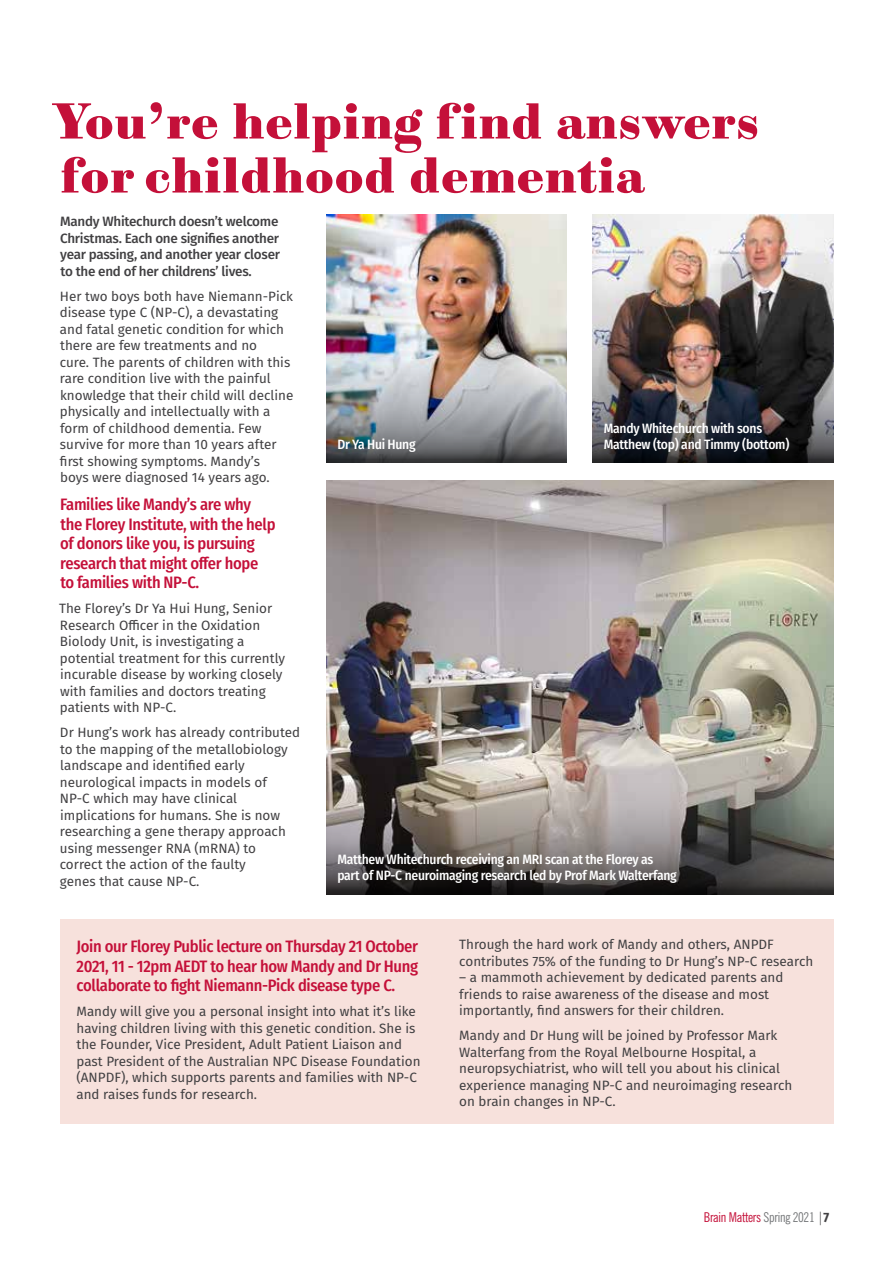
<style>
.page{position:relative;width:893px;height:1263px;background:#fff}
.page>*{position:absolute;margin:0;border:0;box-sizing:border-box;transform-origin:0 0}
.t1{font:51px/54px "Sybarite Small";letter-spacing:.02em;color:#c41039}
.t2{font:500 16.5px/19.5px "Fira Sans Condensed";letter-spacing:-.02em;color:#c41039}
.t3{font:13.5px/16.5px "Fira Sans";color:#414042}
.t4{font:500 13.5px/16.5px "Fira Sans Condensed";letter-spacing:-.02em;color:#fff}
.t5{font:500 13.5px/16.5px "Fira Sans";letter-spacing:-.02em;color:#414042}
.t6{font:condensed 13.5px "News Gothic BT";letter-spacing:-.02em;color:#c41039}
.s1{color:#757779}
.s2{font-stretch:extra-condensed;color:#414042}
.s3{font-family:"Fira Sans Condensed";font-weight:700;font-stretch:normal;color:#414042}
</style>
<div class="page">
<img style="left:326px;top:214px;width:241px;height:129px">
<img style="left:592px;top:214px;width:241px;height:129px">
<img style="left:326px;top:481px;width:507px;height:293px">
<img style="left:326px;top:343px;width:241px;height:120px">
<img style="left:592px;top:343px;width:241px;height:120px">
<svg style="left:326px;top:774px;width:507px;height:120px;background:#706c67"></svg>
<div style="left:60px;top:919px;width:773px;height:205px;background:#f7e1dc"></div>
<h1 class="t1" style="left:52px;top:94px;width:709px">You’re helping find answers for childhood dementia</h1>
<p class="t5" style="left:60px;top:212px;width:221px">Mandy Whitechurch doesn’t welcome Christmas. Each one signifies another year passing, and another year closer to the end of her childrens’ lives.</p>
<p class="t3" style="left:60px;top:287px;width:235px">Her two boys both have Niemann-Pick disease type C (NP-C), a devastating and fatal genetic condition for which there are few treatments and no<br>cure. The parents of children with this rare condition live with the painful knowledge that their child will decline physically and intellectually with a form of childhood dementia. Few survive for more than 10 years after first showing symptoms. Mandy’s<br>boys were diagnosed 14 years ago.</p>
<p class="t2" style="left:60px;top:494px;width:217px">Families like Mandy’s are why the Florey Institute, with the help of donors like you, is pursuing research that might offer hope to families with NP-C.</p>
<p class="t3" style="left:59px;top:600px;width:227px">The Florey’s Dr Ya Hui Hung, Senior Research Officer in the Oxidation Biolody Unit, is investigating a potential treatment for this currently incurable disease by working closely with families and doctors treating patients with NP-C.</p>
<p class="t3" style="left:60px;top:724px;width:242px">Dr Hung’s work has already contributed to the mapping of the metallobiology landscape and identified early neurological impacts in models of<br>NP-C which may have clinical implications for humans. She is now researching a gene therapy approach using messenger RNA (mRNA) to correct the action of the faulty<br>genes that cause NP-C.</p>
<p class="t4" style="left:604px;top:419px;width:187px">Mandy Whitechurch with sons<br>Matthew (top) and Timmy (bottom)</p>
<p class="t4" style="left:337px;top:435px;width:80px">Dr Ya Hui Hung</p>
<p class="t4" style="left:337px;top:850px;width:341px">Matthew Whitechurch receiving an MRI scan at the Florey as part of NP-C neuroimaging research led by Prof Mark Walterfang</p>
<p class="t2" style="left:77px;top:936px;width:343px;text-align:justify">Join our Florey Public lecture on Thursday 21 October 2021, 11 - 12pm AEDT to hear how Mandy and Dr Hung collaborate to fight Niemann-Pick disease type C.</p>
<p class="t3" style="left:77px;top:1003px;width:345px">Mandy will give you a personal insight into what it’s like having children living with this genetic condition. She is the Founder, Vice President, Adult Patient Liaison and past President of the Australian NPC Disease Foundation (ANPDF), which supports parents and families with NP-C and raises funds for research.</p>
<p class="t3" style="left:459px;top:936px;width:356px">Through the hard work of Mandy and others, ANPDF contributes 75% of the funding to Dr Hung’s NP-C research</p>
<p class="t3" style="left:459px;top:969px;width:326px">– a mammoth achievement by dedicated parents and friends to raise awareness of the disease and most importantly, find answers for their children.</p>
<p class="t3" style="left:459px;top:1027px;width:335px">Mandy and Dr Hung will be joined by Professor Mark Walterfang from the Royal Melbourne Hospital, a neuropsychiatrist, who will tell you about his clinical experience managing NP-C and neuroimaging research on brain changes in NP-C.</p>
<p class="t6" style="left:704px;top:1208px;width:127px">Brain Matters <span class="s1">Spring 2021</span> <span class="s2">|</span><span class="s3">7</span></p>
</div>
